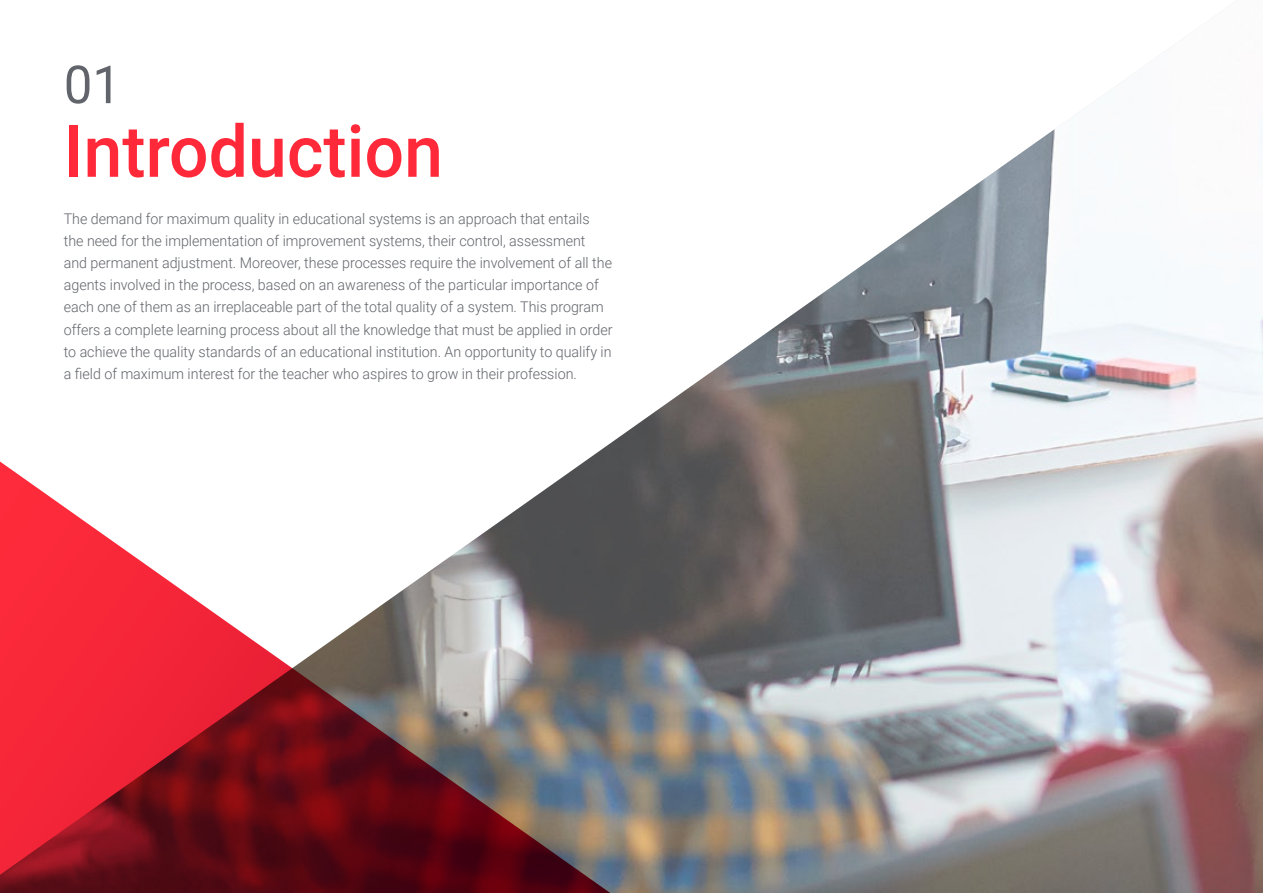
<style>
.page{position:relative;width:1263px;height:893px;background:#fff}
.page>*{position:absolute;margin:0;border:0;box-sizing:border-box;transform-origin:0 0}
.t1{font:500 72px "Roboto";color:#ff293a}
.t2{font:52.5px "Roboto";color:#61646a}
.t3{font:300 14.7px/22.2px "Roboto";color:#61646a}
</style>
<div class="page">
<img style="left:606px;top:49px;width:657px;height:844px">
<svg style="left:0;top:446px;width:640px;height:447px"></svg>
<h2 class="t2" style="left:64px;top:48px;width:59px">01</h2>
<h1 class="t1" style="left:64px;top:101px;width:381px">Introduction</h1>
<p class="t3" style="left:64px;top:207px;width:550px">The demand for maximum quality in educational systems is an approach that entails the need for the implementation of improvement systems, their control, assessment and permanent adjustment. Moreover, these processes require the involvement of all the agents involved in the process, based on an awareness of the particular importance of each one of them as an irreplaceable part of the total quality of a system. This program offers a complete learning process about all the knowledge that must be applied in order to achieve the quality standards of an educational institution. An opportunity to qualify in a field of maximum interest for the teacher who aspires to grow in their profession.</p>
</div>
